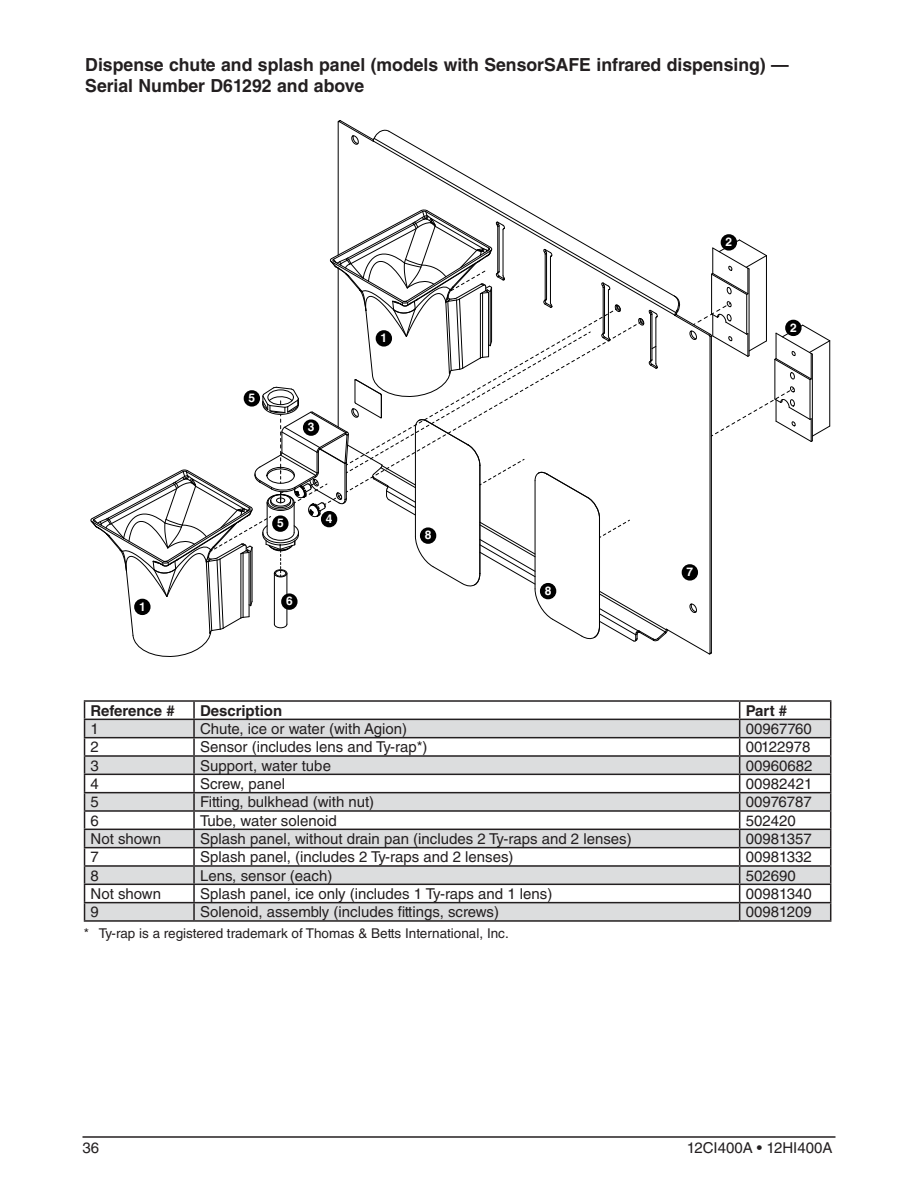
<style>
.page{position:relative;width:918px;height:1188px;background:#fff}
.page>*{position:absolute;margin:0;border:0;box-sizing:border-box;transform-origin:0 0}
.Heading2{font:700 18px/21.6px "Helvetica LT Std";color:#231f20}
.t1{font:15px "Helvetica LT Std";color:#231f20}
.t2{font:700 15px "Helvetica LT Std";color:#231f20}
.t3{font:13.5px "Helvetica LT Std";color:#231f20}
.t4{font:700 12px "Helvetica LT Std";color:#fff}
</style>
<div class="page">
<hr style="left:82px;top:1136px;width:754px;height:2px;background:#231f20">
<svg style="left:85px;top:720px;width:745px;height:200px;fill:#dcddde"></svg>
<hr style="left:84px;top:700px;width:110px;height:2px;background:#231f20">
<hr style="left:194px;top:700px;width:546px;height:2px;background:#231f20">
<hr style="left:740px;top:700px;width:91px;height:2px;background:#231f20">
<hr style="left:84px;top:719px;width:110px;height:1px;background:#231f20">
<hr style="left:194px;top:719px;width:546px;height:1px;background:#231f20">
<hr style="left:740px;top:719px;width:91px;height:1px;background:#231f20">
<hr style="left:84px;top:737px;width:110px;height:1px;background:#231f20">
<hr style="left:194px;top:737px;width:546px;height:1px;background:#231f20">
<hr style="left:740px;top:737px;width:91px;height:1px;background:#231f20">
<hr style="left:84px;top:755px;width:110px;height:2px;background:#231f20">
<hr style="left:194px;top:755px;width:546px;height:2px;background:#231f20">
<hr style="left:740px;top:755px;width:91px;height:2px;background:#231f20">
<hr style="left:84px;top:774px;width:110px;height:1px;background:#231f20">
<hr style="left:194px;top:774px;width:546px;height:1px;background:#231f20">
<hr style="left:740px;top:774px;width:91px;height:1px;background:#231f20">
<hr style="left:84px;top:792px;width:110px;height:1px;background:#231f20">
<hr style="left:194px;top:792px;width:546px;height:1px;background:#231f20">
<hr style="left:740px;top:792px;width:91px;height:1px;background:#231f20">
<hr style="left:84px;top:810px;width:110px;height:2px;background:#231f20">
<hr style="left:194px;top:810px;width:546px;height:2px;background:#231f20">
<hr style="left:740px;top:810px;width:91px;height:2px;background:#231f20">
<hr style="left:84px;top:829px;width:110px;height:1px;background:#231f20">
<hr style="left:194px;top:829px;width:546px;height:1px;background:#231f20">
<hr style="left:740px;top:829px;width:91px;height:1px;background:#231f20">
<hr style="left:84px;top:847px;width:110px;height:1px;background:#231f20">
<hr style="left:194px;top:847px;width:546px;height:1px;background:#231f20">
<hr style="left:740px;top:847px;width:91px;height:1px;background:#231f20">
<hr style="left:84px;top:865px;width:110px;height:2px;background:#231f20">
<hr style="left:194px;top:865px;width:546px;height:2px;background:#231f20">
<hr style="left:740px;top:865px;width:91px;height:2px;background:#231f20">
<hr style="left:84px;top:884px;width:110px;height:1px;background:#231f20">
<hr style="left:194px;top:884px;width:546px;height:1px;background:#231f20">
<hr style="left:740px;top:884px;width:91px;height:1px;background:#231f20">
<hr style="left:84px;top:902px;width:110px;height:1px;background:#231f20">
<svg style="left:84px;top:702px;width:1px;height:218px"></svg>
<hr style="left:194px;top:902px;width:546px;height:1px;background:#231f20">
<svg style="left:193px;top:702px;width:2px;height:218px"></svg>
<hr style="left:740px;top:902px;width:91px;height:1px;background:#231f20">
<svg style="left:739px;top:702px;width:1px;height:218px"></svg>
<svg style="left:830px;top:702px;width:1px;height:218px"></svg>
<hr style="left:84px;top:920px;width:110px;height:2px;background:#231f20">
<hr style="left:194px;top:920px;width:546px;height:2px;background:#231f20">
<hr style="left:740px;top:920px;width:91px;height:2px;background:#231f20">
<hr style="left:338px;top:122px;width:1px;height:133px;background:#000">
<svg style="left:337px;top:120px;width:53px;height:25px"></svg>
<svg style="left:373px;top:137px;width:153px;height:73px"></svg>
<svg style="left:90px;top:210px;width:741px;height:447px"></svg>
<div style="left:685px;top:567px;width:10px;height:11px;background:#000;border-radius:50%"></div>
<div style="left:682px;top:564px;width:16px;height:17px;border:6px solid #000;border-radius:50%"></div>
<div style="left:543px;top:586px;width:10px;height:10px;background:#000;border-radius:50%"></div>
<div style="left:540px;top:583px;width:16px;height:16px;border:6px solid #000;border-radius:50%"></div>
<div style="left:423px;top:530px;width:10px;height:11px;background:#000;border-radius:50%"></div>
<div style="left:420px;top:527px;width:16px;height:17px;border:6px solid #000;border-radius:50%"></div>
<div style="left:724px;top:237px;width:10px;height:11px;background:#000;border-radius:50%"></div>
<div style="left:721px;top:234px;width:16px;height:17px;border:6px solid #000;border-radius:50%"></div>
<div style="left:788px;top:323px;width:11px;height:10px;background:#000;border-radius:50%"></div>
<div style="left:785px;top:320px;width:17px;height:16px;border:6px solid #000;border-radius:50%"></div>
<div style="left:379px;top:333px;width:10px;height:11px;background:#000;border-radius:50%"></div>
<div style="left:376px;top:330px;width:16px;height:17px;border:6px solid #000;border-radius:50%"></div>
<div style="left:137px;top:602px;width:11px;height:10px;background:#000;border-radius:50%"></div>
<div style="left:134px;top:599px;width:17px;height:16px;border:6px solid #000;border-radius:50%"></div>
<div style="left:284px;top:596px;width:11px;height:11px;background:#000;border-radius:50%"></div>
<div style="left:281px;top:593px;width:17px;height:17px;border:6px solid #000;border-radius:50%"></div>
<div style="left:275px;top:518px;width:11px;height:11px;background:#000;border-radius:50%"></div>
<div style="left:272px;top:515px;width:17px;height:17px;border:6px solid #000;border-radius:50%"></div>
<div style="left:324px;top:514px;width:10px;height:10px;background:#000;border-radius:50%"></div>
<div style="left:321px;top:511px;width:16px;height:16px;border:6px solid #000;border-radius:50%"></div>
<div style="left:306px;top:422px;width:10px;height:11px;background:#000;border-radius:50%"></div>
<div style="left:303px;top:419px;width:16px;height:17px;border:6px solid #000;border-radius:50%"></div>
<div style="left:247px;top:393px;width:10px;height:11px;background:#000;border-radius:50%"></div>
<div style="left:244px;top:390px;width:16px;height:17px;border:6px solid #000;border-radius:50%"></div>
<p class="Heading2" style="left:85px;top:53px;width:705px">Dispense chute and splash panel (models with SensorSAFE infrared dispensing) —<br>Serial Number D61292 and above</p>
<p class="t4" style="left:139px;top:599px;width:8px">1</p>
<p class="t4" style="left:249px;top:390px;width:8px">5</p>
<p class="t4" style="left:308px;top:420px;width:8px">3</p>
<p class="t4" style="left:277px;top:516px;width:8px">5</p>
<p class="t4" style="left:286px;top:594px;width:8px">6</p>
<p class="t4" style="left:326px;top:511px;width:8px">4</p>
<p class="t4" style="left:381px;top:330px;width:8px">1</p>
<p class="t4" style="left:425px;top:528px;width:8px">8</p>
<p class="t4" style="left:545px;top:583px;width:8px">8</p>
<p class="t4" style="left:726px;top:234px;width:8px">2</p>
<p class="t4" style="left:790px;top:320px;width:8px">2</p>
<p class="t4" style="left:687px;top:564px;width:8px">7</p>
<p class="t2" style="left:91px;top:701px;width:86px">Reference #</p>
<p class="t2" style="left:200px;top:701px;width:84px">Description</p>
<p class="t2" style="left:746px;top:701px;width:43px">Part #</p>
<p class="t1" style="left:91px;top:720px;width:10px">1</p>
<p class="t1" style="left:200px;top:720px;width:209px">Chute, ice or water (with Agion)</p>
<p class="t1" style="left:746px;top:720px;width:68px">00967760</p>
<p class="t1" style="left:91px;top:738px;width:10px">2</p>
<p class="t1" style="left:200px;top:738px;width:229px">Sensor (includes lens and Ty-rap*)</p>
<p class="t1" style="left:746px;top:738px;width:66px">00122978</p>
<p class="t1" style="left:91px;top:757px;width:10px">3</p>
<p class="t1" style="left:200px;top:757px;width:132px">Support, water tube</p>
<p class="t1" style="left:746px;top:757px;width:68px">00960682</p>
<p class="t1" style="left:91px;top:775px;width:10px">4</p>
<p class="t1" style="left:200px;top:775px;width:87px">Screw, panel</p>
<p class="t1" style="left:746px;top:775px;width:68px">00982421</p>
<p class="t1" style="left:91px;top:793px;width:10px">5</p>
<p class="t1" style="left:200px;top:793px;width:176px">Fitting, bulkhead (with nut)</p>
<p class="t1" style="left:746px;top:793px;width:68px">00976787</p>
<p class="t1" style="left:91px;top:812px;width:10px">6</p>
<p class="t1" style="left:200px;top:812px;width:138px">Tube, water solenoid</p>
<p class="t1" style="left:746px;top:812px;width:52px">502420</p>
<p class="t1" style="left:91px;top:830px;width:72px">Not shown</p>
<p class="t1" style="left:200px;top:830px;width:433px">Splash panel, without drain pan (includes 2 Ty-raps and 2 lenses)</p>
<p class="t1" style="left:746px;top:830px;width:68px">00981357</p>
<p class="t1" style="left:91px;top:848px;width:10px">7</p>
<p class="t1" style="left:200px;top:848px;width:315px">Splash panel, (includes 2 Ty-raps and 2 lenses)</p>
<p class="t1" style="left:746px;top:848px;width:68px">00981332</p>
<p class="t1" style="left:91px;top:867px;width:10px">8</p>
<p class="t1" style="left:200px;top:867px;width:134px">Lens, sensor (each)</p>
<p class="t1" style="left:746px;top:867px;width:52px">502690</p>
<p class="t1" style="left:91px;top:885px;width:72px">Not shown</p>
<p class="t1" style="left:200px;top:885px;width:354px">Splash panel, ice only (includes 1 Ty-raps and 1 lens)</p>
<p class="t1" style="left:746px;top:885px;width:68px">00981340</p>
<p class="t1" style="left:91px;top:903px;width:10px">9</p>
<p class="t1" style="left:200px;top:903px;width:301px">Solenoid, assembly (includes fittings, screws)</p>
<p class="t1" style="left:746px;top:903px;width:68px">00981209</p>
<p class="t3" style="left:84px;top:925px;width:426px">* Ty-rap is a registered trademark of Thomas &amp; Betts International, Inc.</p>
<p class="t1" style="left:82px;top:1139px;width:18px">36</p>
<p class="t1" style="left:687px;top:1139px;width:147px">12CI400A • 12HI400A</p>
</div>
